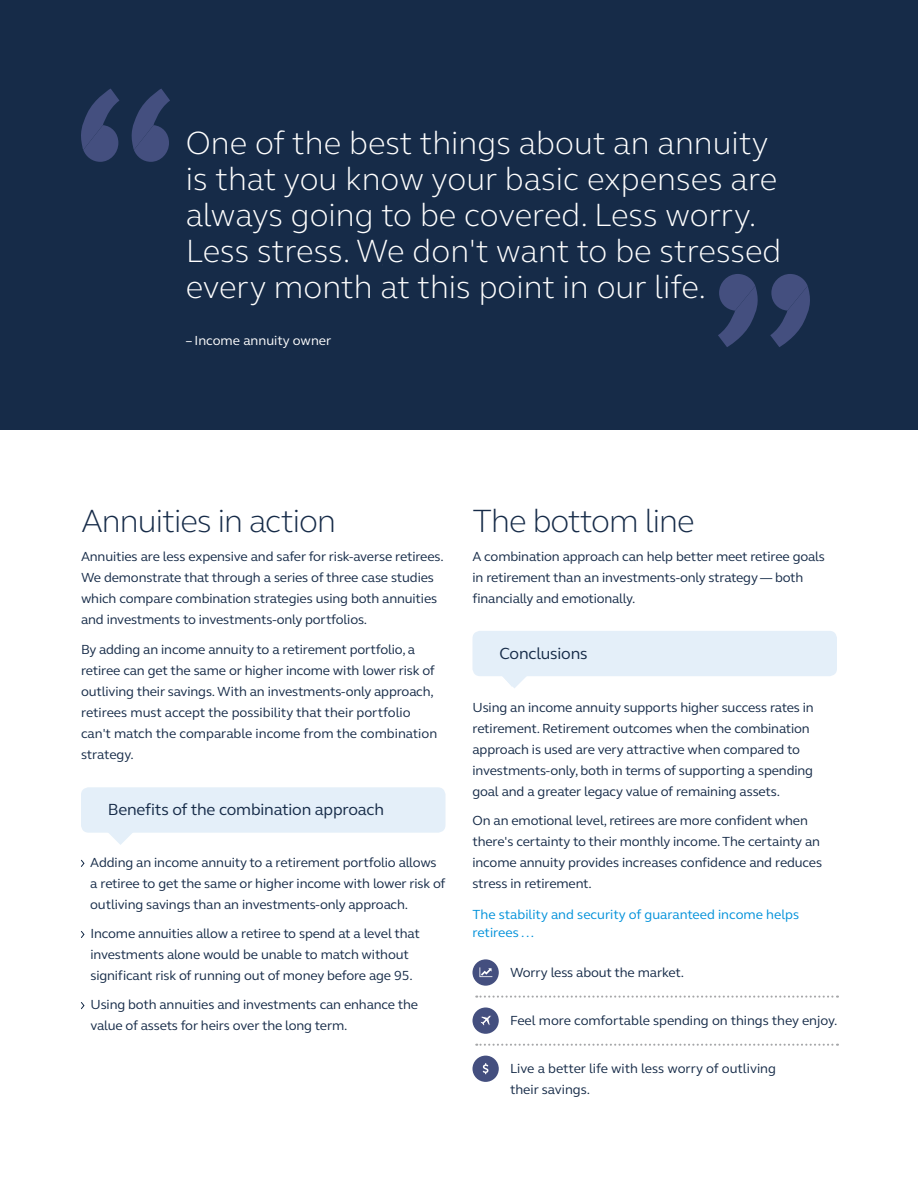
<style>
.page{position:relative;width:918px;height:1188px;background:#fff}
.page>*{position:absolute;margin:0;border:0;box-sizing:border-box;transform-origin:0 0}
.t1{font:300 33px/36px "FS Elliot Pro";color:#fff}
.t2{font:300 33px "FS Elliot Pro";letter-spacing:-.03em;color:#162b48}
.t3{font:16.5px "FS Elliot Pro";letter-spacing:-.01em;color:#162b48}
.t4{font:13.5px/21px "FS Elliot Pro";letter-spacing:-.01em;color:#162b48}
.t5{font:13.5px/18px "FS Elliot Pro";color:#0091da}
.t6{font:13.5px "FS Elliot Pro";color:#fff}
</style>
<div class="page">
<svg style="left:81px;top:859px;width:4px;height:8px"></svg>
<svg style="left:81px;top:931px;width:4px;height:7px"></svg>
<svg style="left:81px;top:1002px;width:4px;height:8px"></svg>
<div style="left:0;top:0;width:918px;height:430px;background:#162b48"></div>
<svg style="left:81px;top:787px;width:365px;height:58px"></svg>
<svg style="left:473px;top:631px;width:364px;height:57px"></svg>
<svg style="left:131px;top:89px;width:39px;height:73px"></svg>
<svg style="left:81px;top:89px;width:38px;height:73px"></svg>
<svg style="left:718px;top:274px;width:40px;height:73px"></svg>
<svg style="left:770px;top:274px;width:40px;height:73px"></svg>
<div style="left:472px;top:1056px;width:27px;height:26px;background:#444f7f;border-radius:50%"></div>
<svg style="left:483px;top:1063px;width:5px;height:11px"></svg>
<div style="left:472px;top:959px;width:27px;height:27px;background:#444f7f;border-radius:50%"></div>
<svg style="left:479px;top:967px;width:13px;height:10px"></svg>
<svg style="left:476px;top:996px;width:362px;height:2px"></svg>
<svg style="left:476px;top:1044px;width:362px;height:2px"></svg>
<div style="left:472px;top:1008px;width:27px;height:26px;background:#444f7f;border-radius:50%"></div>
<svg style="left:480px;top:1015px;width:11px;height:11px"></svg>
<h1 class="t1" style="left:186px;top:124px;width:597px">One of the best things about an annuity is that you know your basic expenses are always going to be covered. Less worry.<br>Less stress. We don't want to be stressed every month at this point in our life.</h1>
<p class="t6" style="left:186px;top:331px;width:147px">– Income annuity owner</p>
<h1 class="t2" style="left:81px;top:499px;width:257px">Annuities in action</h1>
<p class="t4" style="left:81px;top:546px;width:364px">Annuities are less expensive and safer for risk-averse retirees.<br>We demonstrate that through a series of three case studies which compare combination strategies using both annuities and investments to investments-only portfolios.</p>
<p class="t4" style="left:81px;top:638px;width:358px">By adding an income annuity to a retirement portfolio, a retiree can get the same or higher income with lower risk of outliving their savings. With an investments-only approach, retirees must accept the possibility that their portfolio can't match the comparable income from the combination strategy.</p>
<p class="t3" style="left:108px;top:799px;width:278px">Benefits of the combination approach</p>
<p class="t4" style="left:90px;top:851px;width:357px">Adding an income annuity to a retirement portfolio allows a retiree to get the same or higher income with lower risk of outliving savings than an investments-only approach.</p>
<p class="t4" style="left:90px;top:923px;width:331px">Income annuities allow a retiree to spend at a level that investments alone would be unable to match without significant risk of running out of money before age 95.</p>
<p class="t4" style="left:90px;top:994px;width:329px">Using both annuities and investments can enhance the value of assets for heirs over the long term.</p>
<h1 class="t2" style="left:472px;top:499px;width:224px">The bottom line</h1>
<p class="t4" style="left:472px;top:546px;width:354px">A combination approach can help better meet retiree goals in retirement than an investments-only strategy — both financially and emotionally.</p>
<p class="t3" style="left:499px;top:642px;width:90px">Conclusions</p>
<p class="t4" style="left:472px;top:696px;width:343px">Using an income annuity supports higher success rates in retirement. Retirement outcomes when the combination approach is used are very attractive when compared to investments-only, both in terms of supporting a spending goal and a greater legacy value of remaining assets.</p>
<p class="t4" style="left:472px;top:809px;width:351px">On an emotional level, retirees are more confident when there's certainty to their monthly income. The certainty an income annuity provides increases confidence and reduces stress in retirement.</p>
<p class="t5" style="left:472px;top:905px;width:328px">The stability and security of guaranteed income helps retirees . . .</p>
<p class="t4" style="left:510px;top:962px;width:176px">Worry less about the market.</p>
<p class="t4" style="left:510px;top:1010px;width:329px">Feel more comfortable spending on things they enjoy.</p>
<p class="t4" style="left:510px;top:1058px;width:267px">Live a better life with less worry of outliving their savings.</p>
</div>
